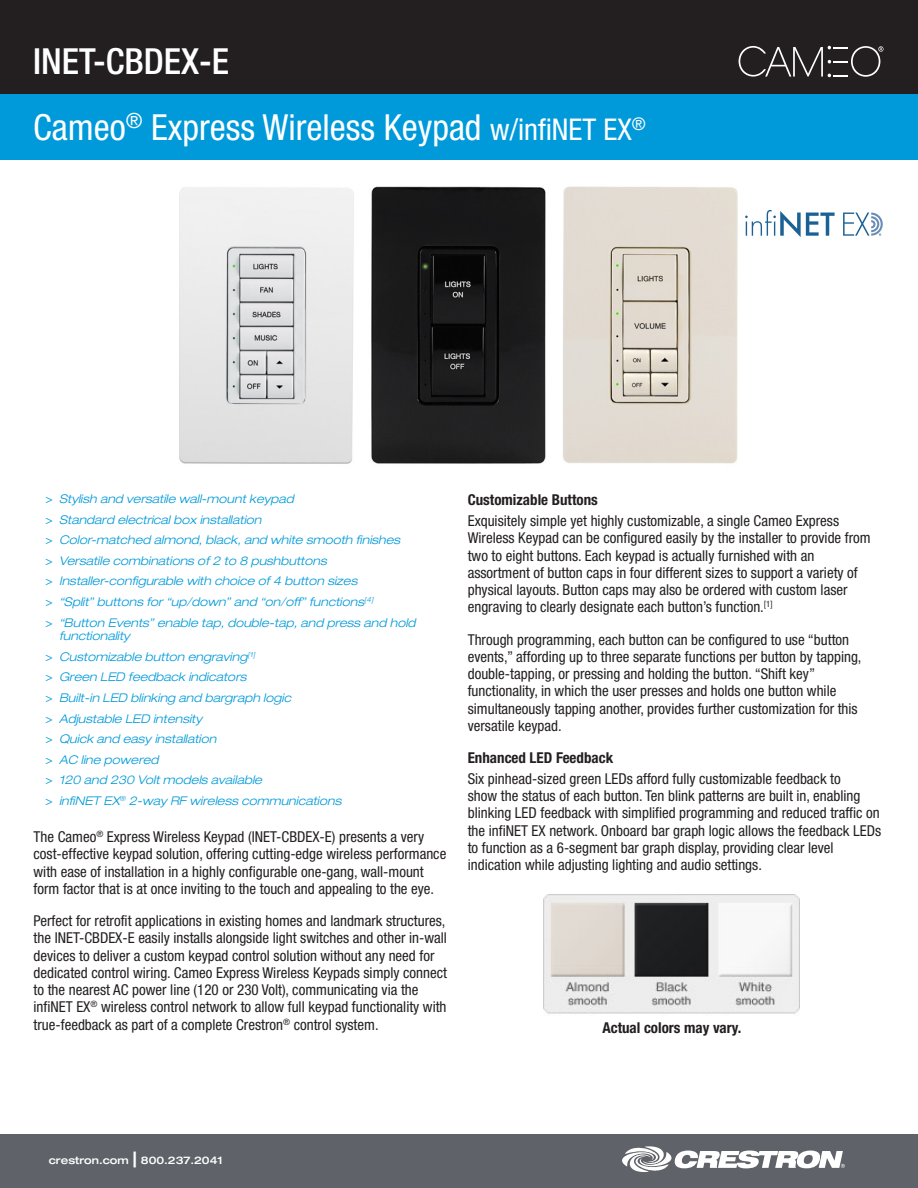
<style>
.page{position:relative;width:918px;height:1188px;background:#fff}
.page>*{position:absolute;margin:0;border:0;box-sizing:border-box;transform-origin:0 0}
.t1{font:condensed 36px/65.8px "Helvetica Neue LT Std";color:#fff}
.t2{font:condensed 15px/17.2px "Helvetica Neue LT Std";color:#231f20}
.bold_copy_headings{font:700 condensed 15px "Helvetica Neue LT Std";color:#231f20}
.t3{font:italic 300 expanded 12px/13.8px "Helvetica Neue LT Std";color:#009ada}
.t4{font:500 expanded 10.5px "Helvetica Neue LT Std";color:#fff}
.s1{font-weight:500}
.s2{font-size:30px}
.s3{font-weight:400;font-style:normal;font-stretch:condensed}
.s4{font-size:21px}
</style>
<div class="page">
<div style="left:0;top:0;width:918px;height:94px;background:#231f20"></div>
<div style="left:0;top:95px;width:918px;height:65px;background:#009ada"></div>
<div style="left:0;top:1134px;width:918px;height:54px;background:#5f6369"></div>
<svg style="left:622px;top:1146px;width:223px;height:26px"></svg>
<img style="left:179px;top:186px;width:559px;height:278px">
<svg style="left:739px;top:46px;width:145px;height:31px"></svg>
<img style="left:543px;top:894px;width:257px;height:120px">
<svg style="left:745px;top:210px;width:90px;height:27px"></svg>
<svg style="left:843px;top:212px;width:40px;height:24px"></svg>
<h1 class="t1" style="left:33px;top:28px;width:614px"><span class="s1">INET-CBDEX-E<br></span>Cameo<sup>®</sup> Express Wireless Keypad <span class="s2">w/infiNET EX</span><sup>®</sup></h1>
<p class="t3" style="left:46px;top:492px;width:250px"><span class="s3">&gt;</span> Stylish and versatile wall-mount keypad</p>
<p class="t3" style="left:46px;top:513px;width:217px"><span class="s3">&gt;</span> Standard electrical box installation</p>
<p class="t3" style="left:46px;top:533px;width:356px"><span class="s3">&gt;</span> Color-matched almond, black, and white smooth finishes</p>
<p class="t3" style="left:46px;top:554px;width:283px"><span class="s3">&gt;</span> Versatile combinations of 2 to 8 pushbuttons</p>
<p class="t3" style="left:46px;top:574px;width:313px"><span class="s3">&gt;</span> Installer-configurable with choice of 4 button sizes</p>
<p class="t3" style="left:46px;top:595px;width:330px"><span class="s3">&gt;</span> “Split” buttons for “up/down” and “on/off” functions<sup>[4]</sup></p>
<p class="t3" style="left:59px;top:616px;width:358px;text-indent:-14px"><span class="s3">&gt;</span> “Button Events” enable tap, double-tap, and press and hold functionality</p>
<p class="t3" style="left:46px;top:650px;width:211px"><span class="s3">&gt;</span> Customizable button engraving<sup>[1]</sup></p>
<p class="t3" style="left:46px;top:670px;width:202px"><span class="s3">&gt;</span> Green LED feedback indicators</p>
<p class="t3" style="left:46px;top:691px;width:247px"><span class="s3">&gt;</span> Built-in LED blinking and bargraph logic</p>
<p class="t3" style="left:46px;top:712px;width:158px"><span class="s3">&gt;</span> Adjustable LED intensity</p>
<p class="t3" style="left:46px;top:732px;width:172px"><span class="s3">&gt;</span> Quick and easy installation</p>
<p class="t3" style="left:46px;top:753px;width:115px"><span class="s3">&gt;</span> AC line powered</p>
<p class="t3" style="left:46px;top:773px;width:218px"><span class="s3">&gt;</span> 120 and 230 Volt models available</p>
<p class="t3" style="left:46px;top:794px;width:297px"><span class="s3">&gt;</span> infiNET EX<sup>®</sup> 2-way RF wireless communications</p>
<p class="t2" style="left:34px;top:828px;width:414px">The Cameo<sup>®</sup> Express Wireless Keypad (INET-CBDEX-E) presents a very cost-effective keypad solution, offering cutting-edge wireless performance with ease of installation in a highly configurable one-gang, wall-mount form factor that is at once inviting to the touch and appealing to the eye.</p>
<p class="t2" style="left:34px;top:912px;width:415px">Perfect for retrofit applications in existing homes and landmark structures, the INET-CBDEX-E easily installs alongside light switches and other in-wall devices to deliver a custom keypad control solution without any need for dedicated control wiring. Cameo Express Wireless Keypads simply connect to the nearest AC power line (120 or 230 Volt), communicating via the infiNET EX<sup>®</sup> wireless control network to allow full keypad functionality with true-feedback as part of a complete Crestron<sup>®</sup> control system.</p>
<p class="bold_copy_headings" style="left:468px;top:491px;width:132px">Customizable Buttons</p>
<p class="t2" style="left:468px;top:512px;width:404px">Exquisitely simple yet highly customizable, a single Cameo Express Wireless Keypad can be configured easily by the installer to provide from two to eight buttons. Each keypad is actually furnished with an assortment of button caps in four different sizes to support a variety of physical layouts. Button caps may also be ordered with custom laser engraving to clearly designate each button’s function.<sup>[1]</sup></p>
<p class="t2" style="left:468px;top:631px;width:395px">Through programming, each button can be configured to use “button events,” affording up to three separate functions per button by tapping, double-tapping, or pressing and holding the button. “Shift key” functionality, in which the user presses and holds one button while simultaneously tapping another, provides further customization for this versatile keypad.</p>
<p class="bold_copy_headings" style="left:468px;top:749px;width:147px">Enhanced LED Feedback</p>
<p class="t2" style="left:468px;top:770px;width:415px">Six pinhead-sized green LEDs afford fully customizable feedback to<br>show the status of each button. Ten blink patterns are built in, enabling blinking LED feedback with simplified programming and reduced traffic on the infiNET EX network. Onboard bar graph logic allows the feedback LEDs to function as a 6-segment bar graph display, providing clear level indication while adjusting lighting and audio settings.</p>
<p class="bold_copy_headings" style="left:602px;top:1018px;width:141px">Actual colors may vary.</p>
<p class="t4" style="left:49px;top:1153px;width:175px">crestron.com <span class="s4">|</span> 800.237.2041</p>
</div>
